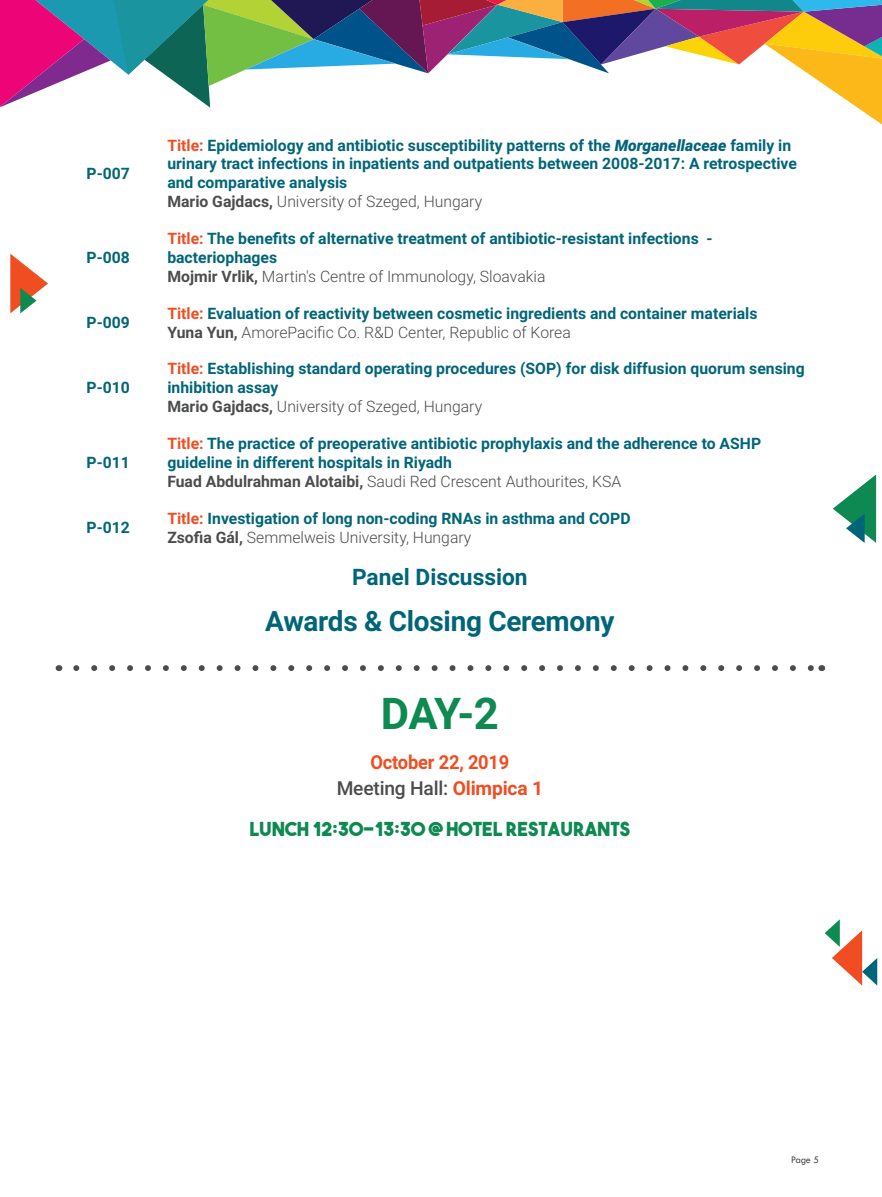
<style>
.page{position:relative;width:882px;height:1197px;background:#fff}
.page>*{position:absolute;margin:0;border:0;box-sizing:border-box;transform-origin:0 0}
.t1{font:700 43.75px "Roboto";color:#0d8951}
.t2{font:700 28px "Roboto";letter-spacing:-.01em;color:#016579}
.t3{font:700 22.75px "Roboto";color:#016579}
.t4{font:19.25px "The Bold Font";color:#0d8951}
.t5{font:500 19.25px "Roboto";letter-spacing:-.01em;color:#4b4c4d}
.t6{font:700 19.25px "Roboto";letter-spacing:-.01em;color:#f04d22;scale:.95 1}
.t7{font:700 15.75px/18.9px "Roboto";color:#016579}
.t8{font:10.5px "Tw Cen";color:#4b4c4d;scale:.95 1}
.s1{color:#f04d22}
.s2{font-weight:900;font-style:italic}
.s3{color:#4b4c4d}
.s4{font-weight:300;color:#4b4c4d}
.s5{font-weight:700;color:#f04d22}
</style>
<div class="page">
<svg style="left:0;top:0;width:882px;height:125px"></svg>
<svg style="left:833px;top:474px;width:43px;height:69px"></svg>
<svg style="left:825px;top:919px;width:52px;height:67px"></svg>
<svg style="left:10px;top:254px;width:38px;height:59px"></svg>
<svg style="left:76px;top:665px;width:736px;height:6px"></svg>
<p class="t7" style="left:87px;top:163px;width:45px">P-007</p>
<p class="t7" style="left:87px;top:247px;width:45px">P-008</p>
<p class="t7" style="left:167px;top:135px;width:631px"><span class="s1">Title:</span> Epidemiology and antibiotic susceptibility patterns of the <span class="s2">Morganellaceae</span> family in urinary tract infections in inpatients and outpatients between 2008-2017: A retrospective and comparative analysis<br><span class="s3">Mario Gajdacs,</span> <span class="s4">University of Szeged, Hungary</span></p>
<p class="t7" style="left:167px;top:228px;width:547px"><span class="s1">Title:</span> The benefits of alternative treatment of antibiotic-resistant infections - bacteriophages<br><span class="s3">Mojmir Vrlik,</span> <span class="s4">Martin's Centre of Immunology, Sloavakia</span></p>
<p class="t7" style="left:87px;top:313px;width:45px">P-009</p>
<p class="t7" style="left:167px;top:303px;width:592px"><span class="s1">Title:</span> Evaluation of reactivity between cosmetic ingredients and container materials<br><span class="s3">Yuna Yun,</span> <span class="s4">AmorePacific Co. R&amp;D Center, Republic of Korea</span></p>
<p class="t7" style="left:87px;top:378px;width:45px">P-010</p>
<p class="t7" style="left:87px;top:452px;width:45px">P-011</p>
<p class="t7" style="left:167px;top:359px;width:639px"><span class="s1">Title:</span> Establishing standard operating procedures (SOP) for disk diffusion quorum sensing inhibition assay<br><span class="s3">Mario Gajdacs,</span> <span class="s4">University of Szeged, Hungary</span></p>
<p class="t7" style="left:167px;top:433px;width:595px"><span class="s1">Title:</span> The practice of preoperative antibiotic prophylaxis and the adherence to ASHP guideline in different hospitals in Riyadh<br><span class="s3">Fuad Abdulrahman Alotaibi,</span> <span class="s4">Saudi Red Crescent Authourites, KSA</span></p>
<p class="t7" style="left:87px;top:517px;width:45px">P-012</p>
<p class="t7" style="left:167px;top:508px;width:465px"><span class="s1">Title:</span> Investigation of long non-coding RNAs in asthma and COPD<br><span class="s3">Zsofia Gál,</span> <span class="s4">Semmelweis University, Hungary</span></p>
<p class="t3" style="left:352px;top:561px;width:177px">Panel Discussion</p>
<p class="t2" style="left:265px;top:601px;width:351px">Awards &amp; Closing Ceremony</p>
<p class="t1" style="left:381px;top:683px;width:120px">DAY-2</p>
<p class="t6" style="left:370px;top:749px;width:148px">October 22, 2019</p>
<p class="t5" style="left:337px;top:775px;width:208px">Meeting Hall: <span class="s5">Olimpica 1</span></p>
<p class="t4" style="left:250px;top:817px;width:382px">LUNCH 12:30-13:30 @ HOTEL RESTAURANTS</p>
<p class="t8" style="left:791px;top:1154px;width:31px">Page 5</p>
</div>
